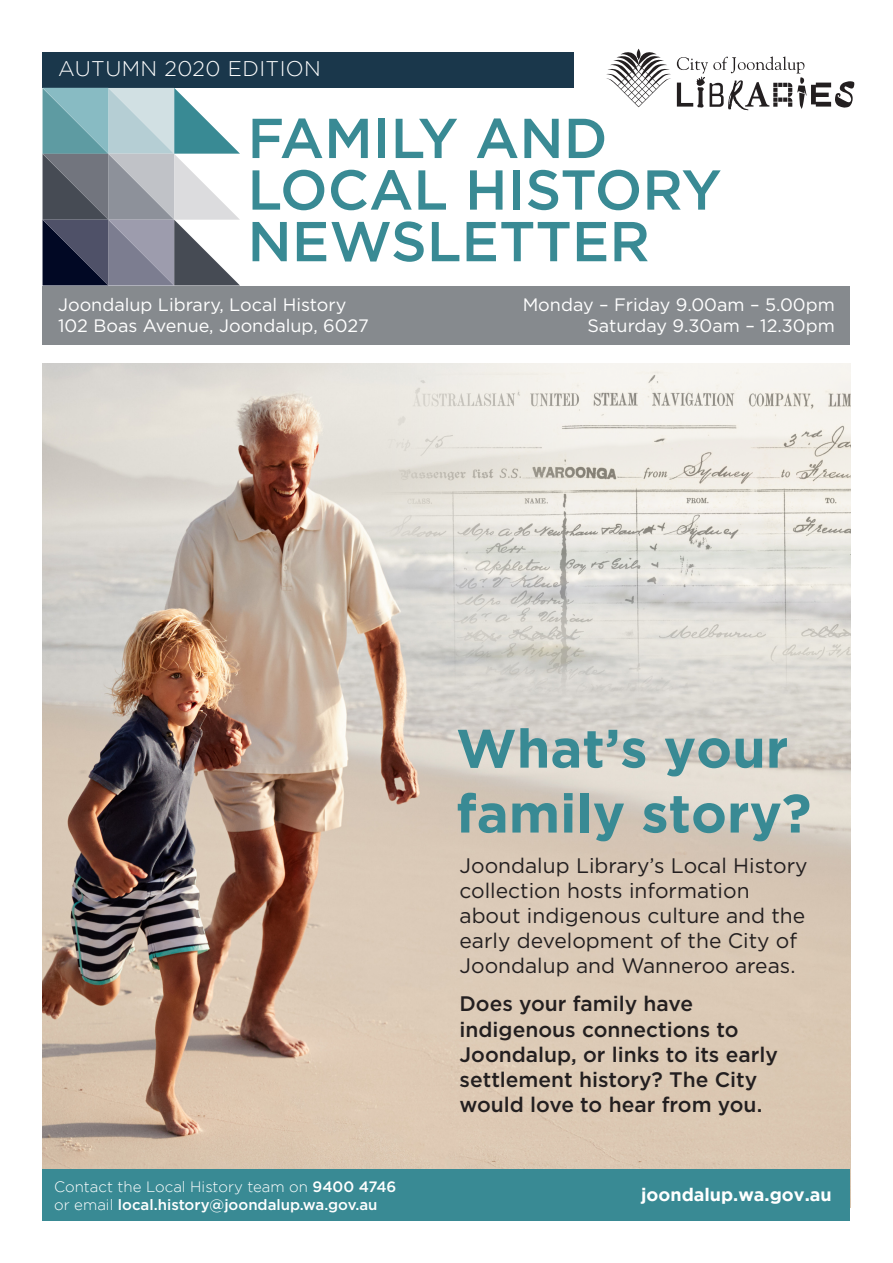
<style>
.page{position:relative;width:893px;height:1263px;background:#fff}
.page>*{position:absolute;margin:0;border:0;box-sizing:border-box;transform-origin:0 0}
.Paragraph_Style_1{font:500 56.1px/51.6px "Gotham";color:#398a94}
.Paragraph_Style_1-2{font:700 54px/64.9px "Gotham";color:#398a94}
.t1{font:300 21.15px "Gotham";letter-spacing:.02em;color:#fff}
.Paragraph_Style_1-3{font:21px/25.2px "Gotham";color:#231f20}
.Paragraph_Style_1-4{font:500 21px/25.2px "Gotham";color:#231f20}
.body_text{font:18px "Gotham";color:#fff}
.Paragraph_Style_1-5{font:700 18px "Gotham";color:#fff}
.Paragraph_Style_1-6{font:500 15px/18px "Gotham";color:#fff}
.s1{font-weight:300}
</style>
<div class="page">
<img style="left:43px;top:364px;width:807px;height:805px">
<img style="left:378px;top:364px;width:472px;height:442px">
<svg style="left:677px;top:56px;width:177px;height:54px"></svg>
<svg style="left:606px;top:49px;width:65px;height:58px"></svg>
<div style="left:43px;top:52px;width:531px;height:35px;background:#1a374b"></div>
<div style="left:43px;top:286px;width:807px;height:59px;background:#868a8e"></div>
<div style="left:43px;top:1169px;width:807px;height:51px;background:#398a94"></div>
<svg style="left:43px;top:88px;width:197px;height:198px"></svg>
<p class="t1" style="left:58px;top:57px;width:264px">AUTUMN 2020 EDITION</p>
<p class="Paragraph_Style_1" style="left:247px;top:111px;width:476px">FAMILY AND<br>LOCAL HISTORY<br>NEWSLETTER</p>
<p class="body_text" style="left:58px;top:294px;width:290px">Joondalup Library, Local History</p>
<p class="body_text" style="left:58px;top:316px;width:312px">102 Boas Avenue, Joondalup, 6027</p>
<p class="body_text" style="left:523px;top:294px;width:314px">Monday – Friday 9.00am – 5.00pm</p>
<p class="body_text" style="left:587px;top:316px;width:249px">Saturday 9.30am – 12.30pm</p>
<p class="Paragraph_Style_1-6" style="left:54px;top:1177px;width:344px"><span class="s1">Contact the Local History team on</span> 9400 4746 <span class="s1">or email</span> local.history@joondalup.wa.gov.au</p>
<p class="Paragraph_Style_1-2" style="left:456px;top:715px;width:357px">What’s your family story?</p>
<p class="Paragraph_Style_1-3" style="left:459px;top:852px;width:350px">Joondalup Library’s Local History collection hosts information about indigenous culture and the early development of the City of<br>Joondalup and Wanneroo areas.</p>
<p class="Paragraph_Style_1-4" style="left:459px;top:991px;width:320px">Does your family have indigenous connections to<br>Joondalup, or links to its early settlement history? The City would love to hear from you.</p>
<p class="Paragraph_Style_1-5" style="left:641px;top:1184px;width:192px">joondalup.wa.gov.au</p>
</div>
